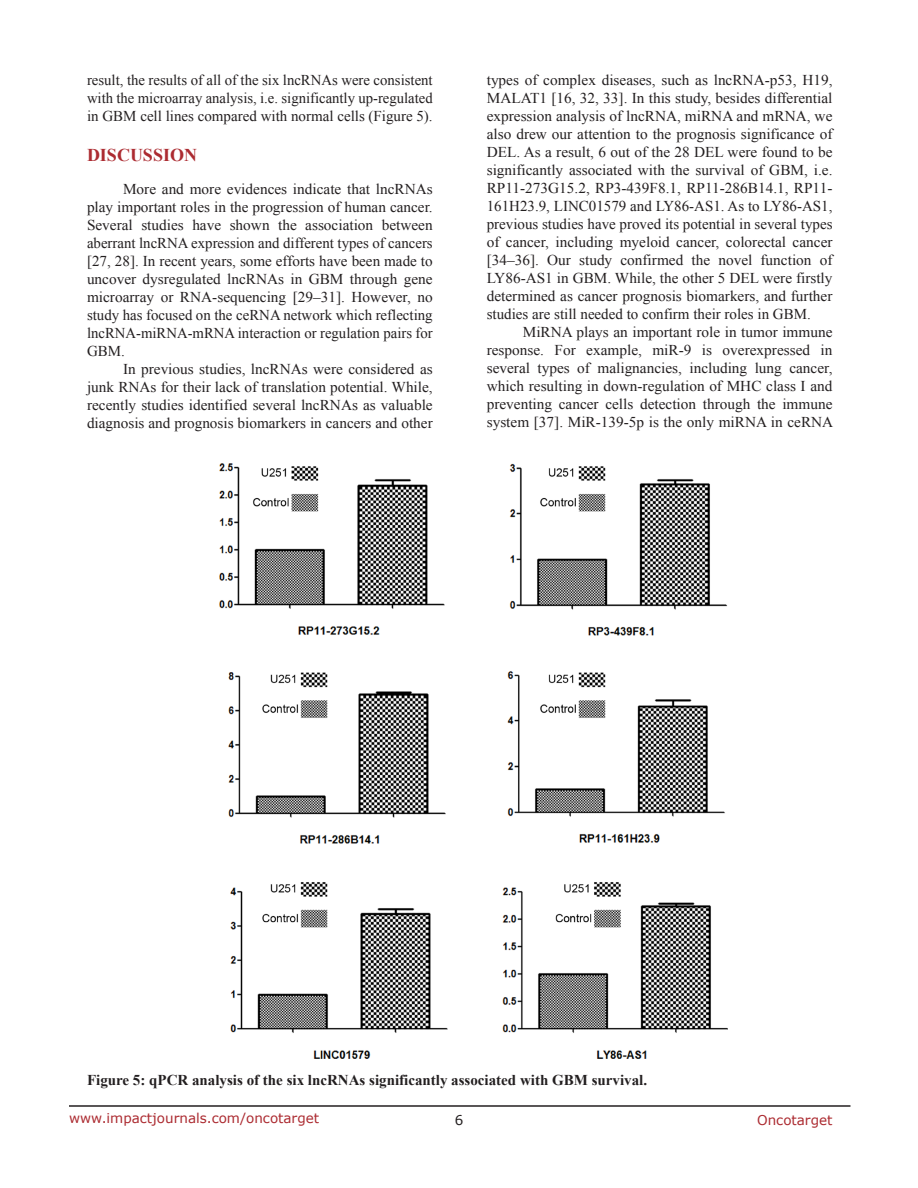
<style>
.page{position:relative;width:918px;height:1188px;background:#fff}
.page>*{position:absolute;margin:0;border:0;box-sizing:border-box;transform-origin:0 0}
.Heading{font:700 18px "Times New Roman";color:#ac2b31}
.BodyText{font:15px/18px "Times New Roman";color:#231f20;text-align:justify}
.FigureText{font:700 15px "Times New Roman";color:#231f20}
.t1{font:13.5px "Verdana";color:#ac2b31}
.t2{font:13.5px "Verdana";color:#231f20}
</style>
<div class="page">
<hr style="left:69px;top:1105px;width:781px;height:2px;background:#231f20">
<img style="left:219px;top:463px;width:509px;height:596px">
<p class="BodyText" style="left:87px;top:71px;width:347px">result, the results of all of the six lncRNAs were consistent with the microarray analysis, i.e. significantly up-regulated in GBM cell lines compared with normal cells (Figure 5).</p>
<p class="Heading" style="left:87px;top:143px;width:112px">DISCUSSION</p>
<p class="BodyText" style="left:87px;top:180px;width:347px;text-indent:36px">More and more evidences indicate that lncRNAs play important roles in the progression of human cancer.<br>Several studies have shown the association between aberrant lncRNA expression and different types of cancers [27, 28]. In recent years, some efforts have been made to uncover dysregulated lncRNAs in GBM through gene microarray or RNA-sequencing [29–31]. However, no study has focused on the ceRNA network which reflecting lncRNA-miRNA-mRNA interaction or regulation pairs for GBM.</p>
<p class="BodyText" style="left:87px;top:360px;width:347px;text-indent:36px">In previous studies, lncRNAs were considered as junk RNAs for their lack of translation potential. While, recently studies identified several lncRNAs as valuable diagnosis and prognosis biomarkers in cancers and other</p>
<p class="BodyText" style="left:487px;top:71px;width:347px">types of complex diseases, such as lncRNA-p53, H19, MALAT1 [16, 32, 33]. In this study, besides differential expression analysis of lncRNA, miRNA and mRNA, we also drew our attention to the prognosis significance of DEL. As a result, 6 out of the 28 DEL were found to be significantly associated with the survival of GBM, i.e.<br>RP11-273G15.2, RP3-439F8.1, RP11-286B14.1, RP11- 161H23.9, LINC01579 and LY86-AS1. As to LY86-AS1, previous studies have proved its potential in several types of cancer, including myeloid cancer, colorectal cancer [34–36]. Our study confirmed the novel function of LY86-AS1 in GBM. While, the other 5 DEL were firstly determined as cancer prognosis biomarkers, and further studies are still needed to confirm their roles in GBM.</p>
<p class="BodyText" style="left:487px;top:323px;width:348px;text-indent:36px">MiRNA plays an important role in tumor immune response. For example, miR-9 is overexpressed in several types of malignancies, including lung cancer, which resulting in down-regulation of MHC class I and preventing cancer cells detection through the immune system [37]. MiR-139-5p is the only miRNA in ceRNA</p>
<p class="FigureText" style="left:87px;top:1070px;width:562px">Figure 5: qPCR analysis of the six lncRNAs significantly associated with GBM survival.</p>
<p class="t1" style="left:69px;top:1109px;width:252px">www.impactjournals.com/oncotarget</p>
<p class="t2" style="left:455px;top:1111px;width:10px">6</p>
<p class="t1" style="left:757px;top:1111px;width:77px">Oncotarget</p>
</div>
